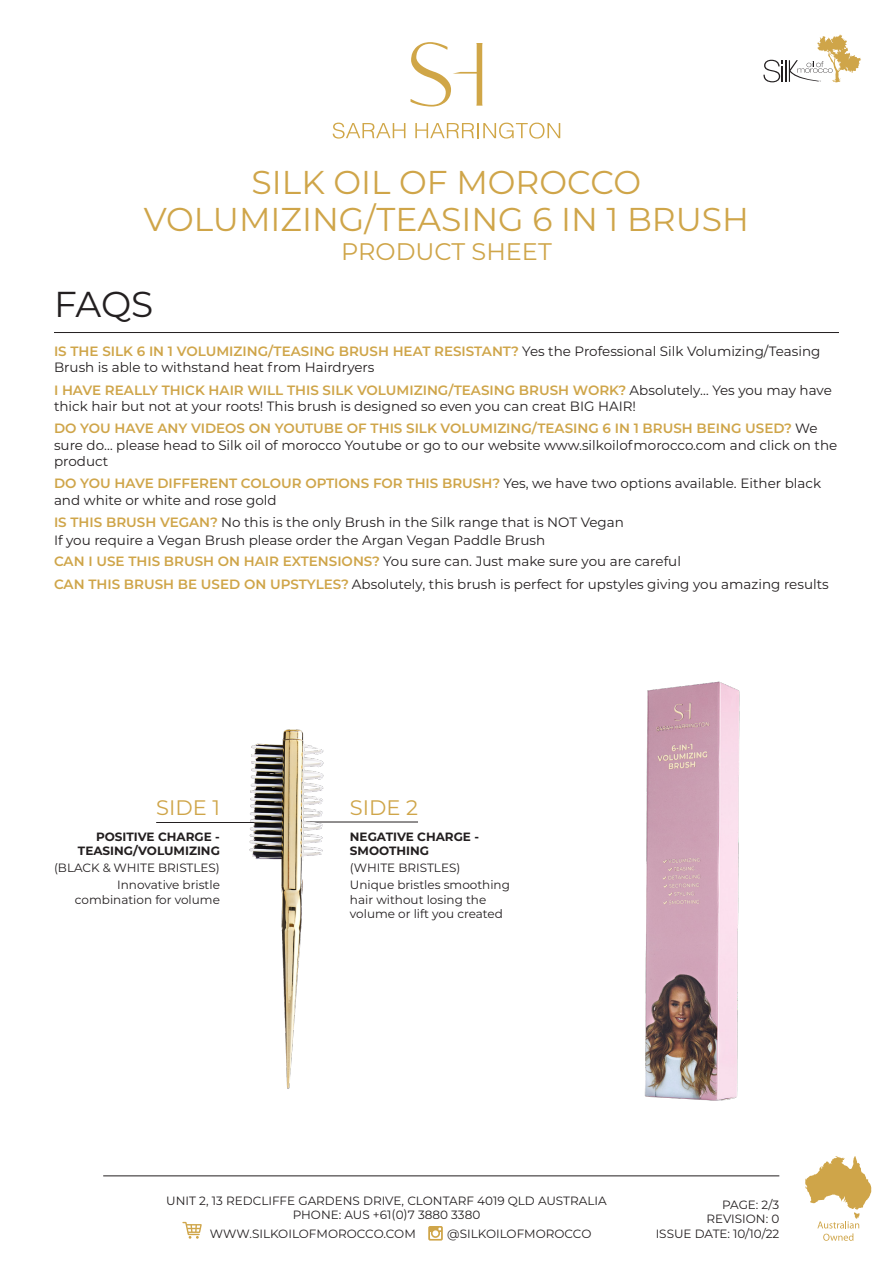
<style>
.page{position:relative;width:893px;height:1263px;background:#fff}
.page>*{position:absolute;margin:0;border:0;box-sizing:border-box;transform-origin:0 0}
.t1{font:36px "Montserrat";color:#231f20}
.t2{font:33px "Montserrat";color:#cfa549}
.t3{font:24px "Montserrat";color:#cfa549}
.t4{font:21px "Montserrat";color:#cfa549}
.t5{font:13.5px/16.2px "Montserrat";color:#231f20}
.t6{font:12px/14.4px "Montserrat";color:#231f20}
.t7{font:700 12px/14.4px "Montserrat";color:#231f20}
.s1{font-weight:600;color:#cfa549}
</style>
<div class="page">
<hr style="left:54px;top:332px;width:785px;height:1px;background:#231f20">
<hr style="left:296px;top:822px;width:122px;height:1px;background:#231f20">
<hr style="left:156px;top:822px;width:128px;height:1px;background:#231f20">
<img style="left:249px;top:729px;width:88px;height:360px">
<img style="left:644px;top:681px;width:96px;height:420px">
<svg style="left:805px;top:1156px;width:66px;height:85px"></svg>
<svg style="left:428px;top:1226px;width:15px;height:14px"></svg>
<svg style="left:182px;top:1222px;width:20px;height:17px"></svg>
<hr style="left:103px;top:1175px;width:676px;height:1px;background:#231f20">
<svg style="left:763px;top:35px;width:98px;height:48px"></svg>
<svg style="left:410px;top:42px;width:72px;height:65px"></svg>
<svg style="left:333px;top:123px;width:72px;height:16px"></svg>
<svg style="left:415px;top:123px;width:145px;height:16px"></svg>
<p class="t2" style="left:252px;top:159px;width:391px">SILK OIL OF MOROCCO</p>
<p class="t2" style="left:144px;top:197px;width:607px">VOLUMIZING/TEASING 6 IN 1 BRUSH</p>
<p class="t3" style="left:341px;top:235px;width:212px">PRODUCT SHEET</p>
<p class="t1" style="left:54px;top:280px;width:101px">FAQS</p>
<p class="t5" style="left:54px;top:342px;width:768px"><span class="s1">IS THE SILK 6 IN 1 VOLUMIZING/TEASING BRUSH HEAT RESISTANT?</span> Yes the Professional Silk Volumizing/Teasing<br>Brush is able to withstand heat from Hairdryers</p>
<p class="t5" style="left:54px;top:381px;width:779px"><span class="s1">I HAVE REALLY THICK HAIR WILL THIS SILK VOLUMIZING/TEASING BRUSH WORK?</span> Absolutely… Yes you may have thick hair but not at your roots! This brush is designed so even you can creat BIG HAIR!</p>
<p class="t5" style="left:54px;top:420px;width:785px"><span class="s1">DO YOU HAVE ANY VIDEOS ON YOUTUBE OF THIS SILK VOLUMIZING/TEASING 6 IN 1 BRUSH BEING USED?</span> We sure do… please head to Silk oil of morocco Youtube or go to our website www.silkoilofmorocco.com and click on the product</p>
<p class="t5" style="left:54px;top:475px;width:769px"><span class="s1">DO YOU HAVE DIFFERENT COLOUR OPTIONS FOR THIS BRUSH?</span> Yes, we have two options available. Either black and white or white and rose gold</p>
<p class="t5" style="left:54px;top:514px;width:571px"><span class="s1">IS THIS BRUSH VEGAN?</span> No this is the only Brush in the Silk range that is NOT Vegan</p>
<p class="t5" style="left:54px;top:532px;width:493px">If you require a Vegan Brush please order the Argan Vegan Paddle Brush</p>
<p class="t5" style="left:54px;top:552px;width:628px"><span class="s1">CAN I USE THIS BRUSH ON HAIR EXTENSIONS?</span> You sure can. Just make sure you are careful</p>
<p class="t5" style="left:54px;top:575px;width:776px"><span class="s1">CAN THIS BRUSH BE USED ON UPSTYLES?</span> Absolutely, this brush is perfect for upstyles giving you amazing results</p>
<p class="t4" style="left:156px;top:793px;width:65px">SIDE 1</p>
<p class="t7" style="left:78px;top:828px;width:143px;text-align:right">POSITIVE CHARGE -<br>TEASING/VOLUMIZING</p>
<p class="t6" style="left:54px;top:860px;width:167px">(BLACK &amp; WHITE BRISTLES)</p>
<p class="t6" style="left:75px;top:877px;width:146px;text-align:right">Innovative bristle combination for volume</p>
<p class="t4" style="left:350px;top:793px;width:70px">SIDE 2</p>
<p class="t7" style="left:350px;top:829px;width:131px">NEGATIVE CHARGE -<br>SMOOTHING</p>
<p class="t6" style="left:350px;top:860px;width:112px">(WHITE BRISTLES)</p>
<p class="t6" style="left:350px;top:877px;width:162px">Unique bristles smoothing hair without losing the volume or lift you created</p>
<p class="t6" style="left:166px;top:1193px;width:442px">UNIT 2, 13 REDCLIFFE GARDENS DRIVE, CLONTARF 4019 QLD AUSTRALIA</p>
<p class="t6" style="left:293px;top:1207px;width:189px">PHONE: AUS +61(0)7 3880 3380</p>
<p class="t6" style="left:210px;top:1226px;width:208px">WWW.SILKOILOFMOROCCO.COM</p>
<p class="t6" style="left:447px;top:1226px;width:146px">@SILKOILOFMOROCCO</p>
<p class="t6" style="left:722px;top:1197px;width:59px">PAGE: 2/3</p>
<p class="t6" style="left:706px;top:1211px;width:74px">REVISION: 0</p>
<p class="t6" style="left:656px;top:1226px;width:125px">ISSUE DATE: 10/10/22</p>
</div>
